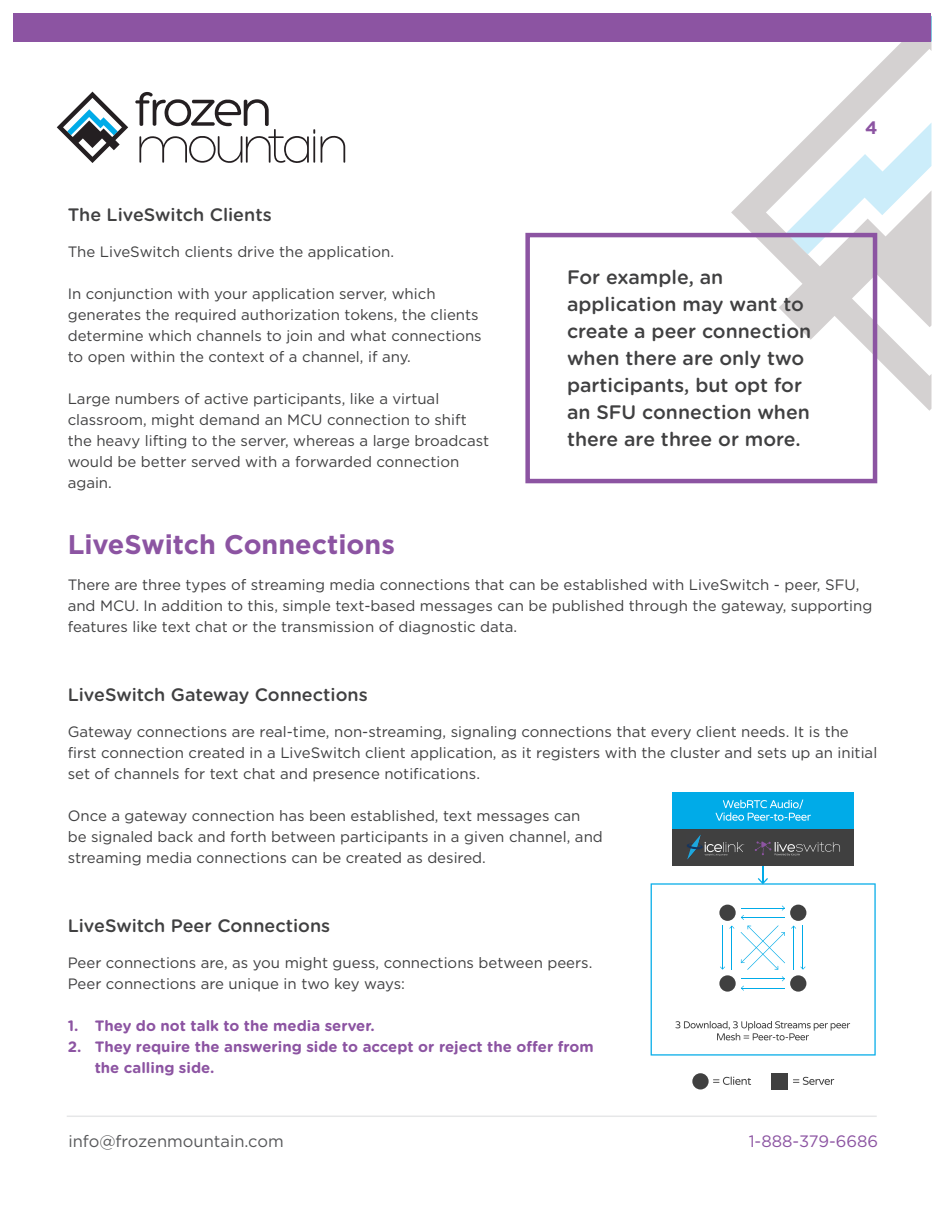
<style>
.page{position:relative;width:945px;height:1215px;background:#fff}
.page>*{position:absolute;margin:0;border:0;box-sizing:border-box;transform-origin:0 0}
.t1{font:700 27px "Gotham HTF";color:#8c54a2}
.Sub-Heading{font:500 19.5px/27px "Gotham Rounded";color:#404041}
.Sub-Heading-2{font:500 18px "Gotham Rounded";color:#404041}
.t2{font:700 18px "Gotham HTF";color:#8c54a2}
.t3{font:16.5px "Gotham HTF";color:#57585a}
.t4{font:16.5px "Gotham HTF";color:#8c54a2}
.Body_Copy{font:15px/21px "Gotham HTF";color:#404041}
.t5{font:700 15px/21px "Gotham Rounded";color:#8c54a2}
</style>
<div class="page">
<svg style="left:731px;top:42px;width:201px;height:369px"></svg>
<div style="left:14px;top:14px;width:918px;height:28px;background:#8c54a2"></div>
<svg style="left:786px;top:123px;width:145px;height:131px"></svg>
<svg style="left:321px;top:135px;width:24px;height:28px"></svg>
<svg style="left:135px;top:92px;width:180px;height:71px"></svg>
<svg style="left:57px;top:92px;width:71px;height:71px"></svg>
<hr style="left:67px;top:1116px;width:810px;height:1px;background:#e6e7e8">
<div style="left:525px;top:233px;width:352px;height:250px;border:4px solid #8c54a2"></div>
<hr style="left:762px;top:830px;width:2px;height:53px;background:#00abe8">
<svg style="left:713px;top:1077px;width:38px;height:8px"></svg>
<svg style="left:793px;top:1077px;width:41px;height:8px"></svg>
<div style="left:771px;top:1073px;width:17px;height:16px;background:#404040"></div>
<div style="left:692px;top:1073px;width:17px;height:17px;background:#404040;border-radius:50%"></div>
<svg style="left:651px;top:878px;width:225px;height:178px"></svg>
<div style="left:672px;top:792px;width:182px;height:37px;background:#00abe8"></div>
<div style="left:672px;top:830px;width:182px;height:36px;background:#404040"></div>
<svg style="left:716px;top:800px;width:95px;height:21px"></svg>
<svg style="left:687px;top:835px;width:57px;height:25px"></svg>
<svg style="left:755px;top:841px;width:85px;height:15px"></svg>
<p class="Sub-Heading-2" style="left:68px;top:202px;width:206px">The LiveSwitch Clients</p>
<p class="Body_Copy" style="left:68px;top:241px;width:328px">The LiveSwitch clients drive the application.</p>
<p class="Body_Copy" style="left:68px;top:283px;width:369px">In conjunction with your application server, which</p>
<p class="Body_Copy" style="left:68px;top:304px;width:416px">generates the required authorization tokens, the clients determine which channels to join and what connections to open within the context of a channel, if any.</p>
<p class="Body_Copy" style="left:68px;top:388px;width:373px">Large numbers of active participants, like a virtual</p>
<p class="Body_Copy" style="left:68px;top:409px;width:423px">classroom, might demand an MCU connection to shift the heavy lifting to the server, whereas a large broadcast would be better served with a forwarded connection again.</p>
<p class="Sub-Heading" style="left:567px;top:263px;width:158px">For example, an</p>
<p class="Sub-Heading" style="left:567px;top:290px;width:246px">application may want to create a peer connection when there are only two participants, but opt for an SFU connection when there are three or more.</p>
<p class="t2" style="left:865px;top:117px;width:14px">4</p>
<p class="t1" style="left:68px;top:529px;width:329px">LiveSwitch Connections</p>
<p class="Body_Copy" style="left:68px;top:574px;width:806px">There are three types of streaming media connections that can be established with LiveSwitch - peer, SFU, and MCU. In addition to this, simple text-based messages can be published through the gateway, supporting features like text chat or the transmission of diagnostic data.</p>
<p class="Sub-Heading-2" style="left:68px;top:682px;width:301px">LiveSwitch Gateway Connections</p>
<p class="Body_Copy" style="left:68px;top:721px;width:811px">Gateway connections are real-time, non-streaming, signaling connections that every client needs. It is the first connection created in a LiveSwitch client application, as it registers with the cluster and sets up an initial set of channels for text chat and presence notifications.</p>
<p class="Body_Copy" style="left:68px;top:805px;width:537px">Once a gateway connection has been established, text messages can be signaled back and forth between participants in a given channel, and streaming media connections can be created as desired.</p>
<p class="Sub-Heading-2" style="left:68px;top:913px;width:264px">LiveSwitch Peer Connections</p>
<p class="Body_Copy" style="left:68px;top:952px;width:526px">Peer connections are, as you might guess, connections between peers.<br>Peer connections are unique in two key ways:</p>
<p class="t5" style="left:68px;top:1015px;width:308px">1. They do not talk to the media server.</p>
<p class="t5" style="left:95px;top:1036px;width:501px;text-indent:-27px">2. They require the answering side to accept or reject the offer from the calling side.</p>
<p class="t3" style="left:68px;top:1132px;width:217px">info@frozenmountain.com</p>
<p class="t4" style="left:749px;top:1132px;width:131px">1-888-379-6686</p>
</div>
